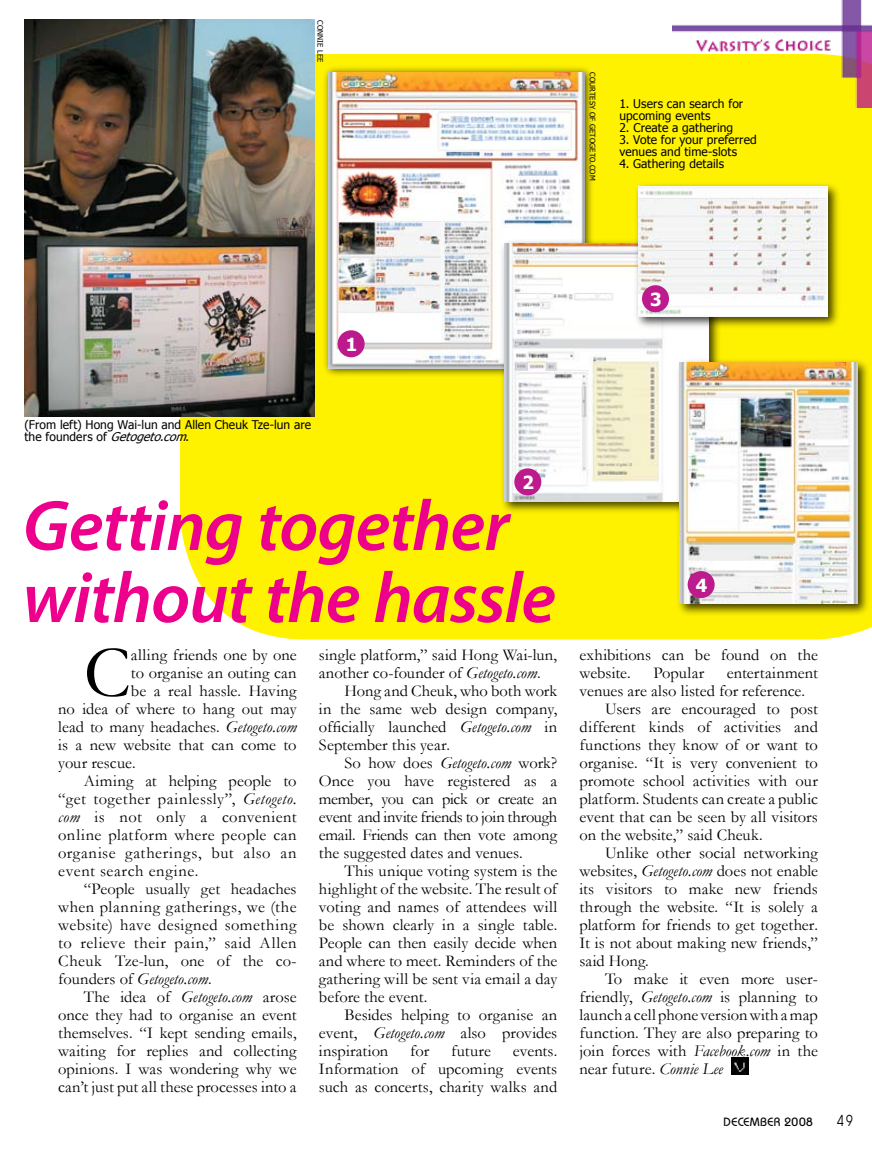
<style>
.page{position:relative;width:872px;height:1149px;background:#fff}
.page>*{position:absolute;margin:0;border:0;box-sizing:border-box;transform-origin:0 0}
.t1{font:74.25px "Garamond";color:#000}
.t2{font:italic 600 72px/72px "Myriad Pro";letter-spacing:-.015em;color:#ec008c}
.t3{font:700 18px "Tahoma";color:#fff}
.t4{font:16.5px/18px "Garamond";letter-spacing:.005em;color:#000;text-align:justify}
.t5{font:16.5px "Garamond";letter-spacing:.03em;color:#000}
.t6{font:16.5px "Garamond";letter-spacing:.04em;color:#000}
.t7{font:16.5px "Garamond";letter-spacing:.025em;color:#000}
.t8{font:italic 16.5px "Garamond";color:#000}
.t9{font:15px "Avant Garde";color:#000;scale:.8 1}
.t10{font:12px/12px "Tahoma";letter-spacing:.005em;color:#000}
.t11{font:500 12px "Bauhaus";letter-spacing:.04em;color:#000}
.t12{font:7.5px "Tahoma";letter-spacing:.025em;color:#000}
.s1{font-style:italic}
.s2{font-style:normal}
</style>
<div class="page">
<div style="left:180px;top:54px;width:692px;height:585px;background:#fff200"></div>
<img style="left:731px;top:1057px;width:17px;height:16px">
<img style="left:24px;top:20px;width:291px;height:396px">
<div style="left:321px;top:64px;width:274px;height:315px;background:#000;opacity:.75"></div>
<img style="left:329px;top:72px;width:255px;height:296px">
<div style="left:338px;top:330px;width:26px;height:27px;background:#bc198d;border-radius:50%"></div>
<div style="left:500px;top:238px;width:222px;height:277px;background:#000;opacity:.75"></div>
<img style="left:504px;top:243px;width:204px;height:258px">
<div style="left:514px;top:468px;width:27px;height:27px;background:#bd1a8d;border-radius:50%"></div>
<div style="left:633px;top:182px;width:208px;height:148px;background:#000;opacity:.75"></div>
<img style="left:638px;top:186px;width:189px;height:130px">
<div style="left:642px;top:285px;width:27px;height:27px;background:#bd1a8d;border-radius:50%"></div>
<div style="left:675px;top:357px;width:196px;height:260px;background:#000;opacity:.75"></div>
<img style="left:680px;top:362px;width:177px;height:241px">
<div style="left:687px;top:571px;width:27px;height:27px;background:#bd1a8d;border-radius:50%"></div>
<img style="left:673px;top:0;width:199px;height:107px">
<p class="t12" style="left:325px;top:20px;width:43px;rotate:90deg">connie lee</p>
<p class="t12" style="left:597px;top:72px;width:110px;rotate:90deg">courtesy of getogeto.com</p>
<p class="t10" style="left:619px;top:97px;width:125px">1. Users can search for upcoming events</p>
<p class="t10" style="left:619px;top:121px;width:115px">2. Create a gathering</p>
<p class="t10" style="left:619px;top:133px;width:139px">3. Vote for your preferred venues and time-slots</p>
<p class="t10" style="left:619px;top:157px;width:106px">4. Gathering details</p>
<p class="t3" style="left:346px;top:331px;width:13px">1</p>
<p class="t3" style="left:650px;top:286px;width:13px">3</p>
<p class="t10" style="left:24px;top:418px;width:288px">(From left) Hong Wai-lun and Allen Cheuk Tze-lun are t h e fo u n d e r s o f <span class="s1">Getogeto.com</span>.</p>
<p class="t3" style="left:522px;top:469px;width:13px">2</p>
<h2 class="t2" style="left:23px;top:488px;width:535px">Getting together without the hassle</h2>
<h1 class="t1" style="left:84px;top:622px;width:49px">C</h1>
<p class="t4" style="left:131px;top:645px;width:167px">alling friends one by one</p>
<p class="t4" style="left:131px;top:663px;width:167px">to organise an outing can</p>
<p class="t4" style="left:131px;top:681px;width:167px">be a real hassle. Having</p>
<p class="t4" style="left:58px;top:699px;width:240px">no idea of where to hang out may</p>
<p class="t4" style="left:58px;top:717px;width:240px">lead to many headaches. <span class="s1">Getogeto.com</span></p>
<p class="t4" style="left:58px;top:735px;width:240px">is a new website that can come to</p>
<p class="t4" style="left:58px;top:753px;width:79px">your rescue.</p>
<p class="t4" style="left:84px;top:771px;width:214px">Aiming at helping people to</p>
<p class="t5" style="left:58px;top:787px;width:240px">“get together painlessly”, <span class="s1">Getogeto.</span></p>
<p class="t7" style="left:58px;top:805px;width:240px"><span class="s1">com</span> is not only a convenient</p>
<p class="t7" style="left:58px;top:823px;width:240px">online platform where people can</p>
<p class="t6" style="left:58px;top:841px;width:240px">organise gatherings, but also an</p>
<p class="t6" style="left:58px;top:859px;width:142px">event search engine.</p>
<p class="t4" style="left:84px;top:879px;width:214px">“People usually get headaches</p>
<p class="t6" style="left:58px;top:895px;width:240px">when planning gatherings, we (the</p>
<p class="t5" style="left:58px;top:913px;width:240px">website) have designed something</p>
<p class="t5" style="left:58px;top:931px;width:240px">to relieve their pain,” said Allen</p>
<p class="t4" style="left:58px;top:951px;width:240px">Cheuk Tze-lun, one of the co-</p>
<p class="t8" style="left:58px;top:967px;width:155px"><span class="s2">founders of</span> Getogeto.com<span class="s2">.</span></p>
<p class="t4" style="left:84px;top:987px;width:214px">The idea of <span class="s1">Getogeto.com</span> arose</p>
<p class="t4" style="left:58px;top:1005px;width:240px">once they had to organise an event</p>
<p class="t4" style="left:58px;top:1023px;width:240px">themselves. “I kept sending emails,</p>
<p class="t4" style="left:58px;top:1041px;width:240px">waiting for replies and collecting</p>
<p class="t4" style="left:58px;top:1059px;width:240px">opinions. I was wondering why we</p>
<p class="t4" style="left:58px;top:1077px;width:240px">can’t just put all these processes into a</p>
<p class="t4" style="left:319px;top:645px;width:240px">single platform,” said Hong Wai-lun, another co-founder of <span class="s1">Getogeto.com</span>.</p>
<p class="t4" style="left:319px;top:681px;width:240px;text-indent:26px">Hong and Cheuk, who both work in the same web design company, officially launched <span class="s1">Getogeto.com</span> in September this year.</p>
<p class="t4" style="left:319px;top:753px;width:240px;text-indent:26px">So how does <span class="s1">Getogeto.com</span> work?<br>Once you have registered as a member, you can pick or create an event and invite friends to join through email. Friends can then vote among the suggested dates and venues.</p>
<p class="t4" style="left:319px;top:861px;width:240px;text-indent:26px">This unique voting system is the highlight of the website. The result of voting and names of attendees will be shown clearly in a single table.<br>People can then easily decide when and where to meet. Reminders of the gathering will be sent via email a day before the event.</p>
<p class="t4" style="left:319px;top:1005px;width:240px;text-indent:26px">Besides helping to organise an event, <span class="s1">Getogeto.com</span> also provides inspiration</p>
<p class="t4" style="left:410px;top:1041px;width:21px">for</p>
<p class="t4" style="left:451px;top:1041px;width:41px">future</p>
<p class="t4" style="left:319px;top:1041px;width:240px;text-indent:194px">events.<br>Information of upcoming events such as concerts, charity walks and</p>
<p class="t3" style="left:696px;top:572px;width:13px">4</p>
<p class="t4" style="left:579px;top:645px;width:240px">exhibitions can be found on the website.</p>
<p class="t4" style="left:653px;top:663px;width:52px">Popular</p>
<p class="t4" style="left:727px;top:663px;width:93px">entertainment</p>
<p class="t4" style="left:579px;top:681px;width:227px">venues are also listed for reference.</p>
<p class="t4" style="left:605px;top:699px;width:214px">Users are encouraged to post</p>
<p class="t4" style="left:579px;top:717px;width:240px">different kinds of activities and</p>
<p class="t4" style="left:579px;top:735px;width:240px">functions they know of or want to</p>
<p class="t4" style="left:579px;top:753px;width:240px">organise. “It is very convenient to</p>
<p class="t4" style="left:579px;top:771px;width:240px">promote school activities with our</p>
<p class="t4" style="left:579px;top:789px;width:240px">platform. Students can create a public</p>
<p class="t4" style="left:579px;top:807px;width:240px">event that can be seen by all visitors</p>
<p class="t4" style="left:579px;top:825px;width:185px">on the website,” said Cheuk.</p>
<p class="t4" style="left:605px;top:843px;width:214px">Unlike other social networking</p>
<p class="t4" style="left:579px;top:861px;width:240px">websites, <span class="s1">Getogeto.com</span> does not enable</p>
<p class="t4" style="left:579px;top:879px;width:240px">its visitors to make new friends</p>
<p class="t4" style="left:579px;top:897px;width:240px">through the website. “It is solely a</p>
<p class="t4" style="left:579px;top:915px;width:240px">platform for friends to get together.</p>
<p class="t4" style="left:579px;top:933px;width:240px">It is not about making new friends,”</p>
<p class="t4" style="left:579px;top:951px;width:71px">said Hong.</p>
<p class="t4" style="left:605px;top:969px;width:214px">To make it even more user-</p>
<p class="t4" style="left:579px;top:987px;width:240px">friendly, <span class="s1">Getogeto.com</span> is planning to</p>
<p class="t4" style="left:579px;top:1005px;width:240px">launch a cell phone version with a map</p>
<p class="t4" style="left:579px;top:1023px;width:240px">function. They are also preparing to</p>
<p class="t4" style="left:579px;top:1041px;width:240px">join forces with <span class="s1">Facebook.com</span> in the</p>
<p class="t4" style="left:579px;top:1059px;width:145px">near future. <span class="s1">Connie Lee</span></p>
<p class="t11" style="left:723px;top:1114px;width:91px">DECEMBER 2008</p>
<p class="t9" style="left:837px;top:1111px;width:21px">49</p>
</div>
